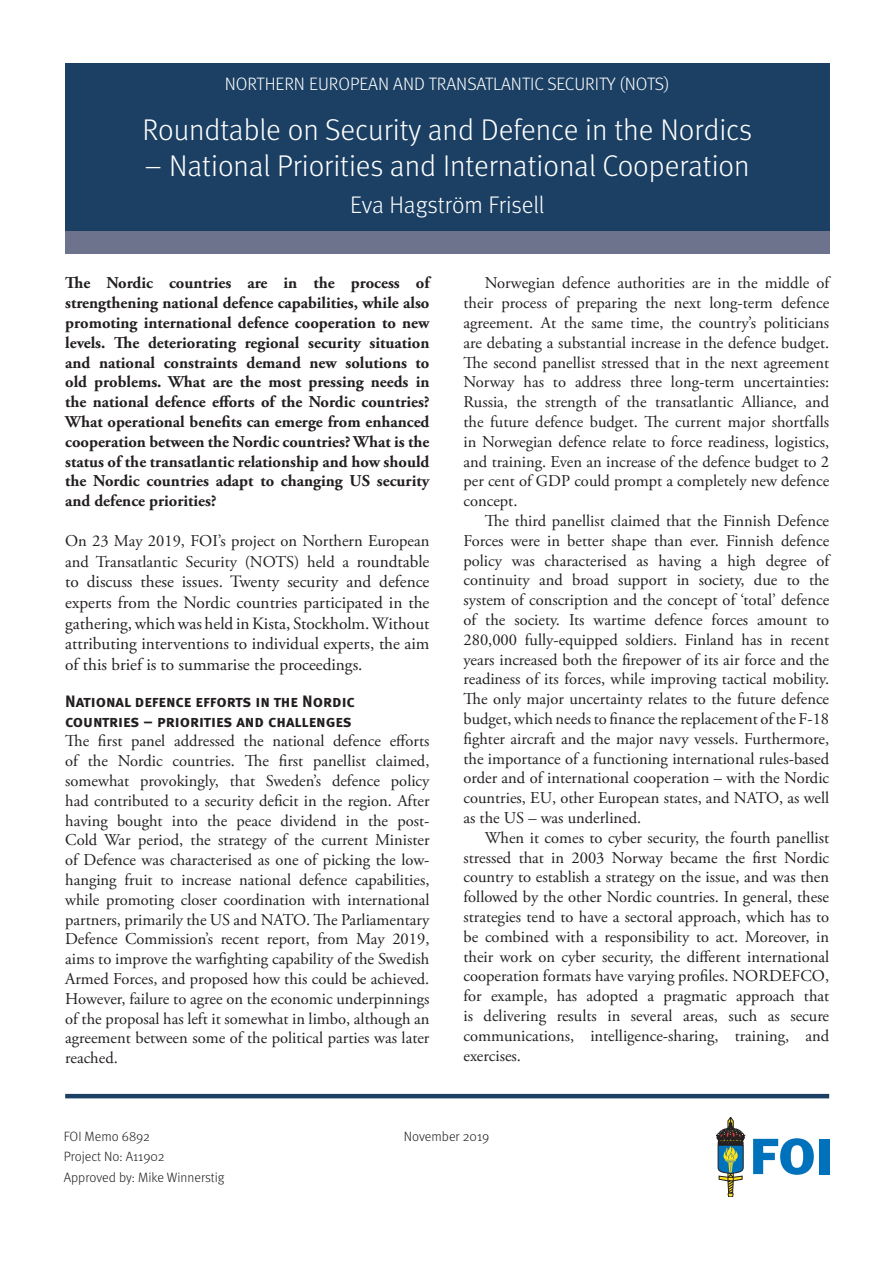
<style>
.page{position:relative;width:893px;height:1263px;background:#fff}
.page>*{position:absolute;margin:0;border:0;box-sizing:border-box;transform-origin:0 0}
.Huvudrubrik_1{font:300 30px "Meta";color:#fff}
.Huvudrubrik_2{font:300 24px "Meta";color:#fff}
.Projekttitel{font:300 18px "Meta";color:#fff}
.Brödtext_första{font:17.25px/20.7px "Adobe Garamond Pro";color:#231f20;text-align:justify}
.Brödtext_indrag{font:16.5px/19.8px "Adobe Garamond Pro";color:#231f20;text-align:justify}
.Brödtext_första-2{font:16.5px/19.8px "Adobe Garamond Pro";color:#231f20}
.Ingress{font:700 16.5px/19.8px "Adobe Garamond Pro";color:#231f20;text-align:justify}
.Rubrik_1{font:16.5px/19.8px "Meta Bold Caps";color:#231f20}
.Sidfot_sid_1{font:300 13.5px "Meta";color:#231f20}
.s1{font-size:17.25px}
</style>
<div class="page">
<div style="left:65px;top:208px;width:764px;height:46px;background:#6d738d"></div>
<div style="left:65px;top:63px;width:764px;height:167px;background:#1b4064"></div>
<hr style="left:65px;top:1094px;width:764px;height:4px;background:#1b4064">
<svg style="left:753px;top:1138px;width:61px;height:37px"></svg>
<div style="left:819px;top:1139px;width:10px;height:35px;background:#0072bc"></div>
<svg style="left:716px;top:1117px;width:29px;height:80px"></svg>
<p class="Projekttitel" style="left:225px;top:74px;width:447px">NORTHERN EUROPEAN AND TRANSATLANTIC SECURITY (NOTS)</p>
<p class="Huvudrubrik_1" style="left:143px;top:112px;width:611px">Roundtable on Security and Defence in the Nordics</p>
<p class="Huvudrubrik_1" style="left:145px;top:148px;width:607px">– National Priorities and International Cooperation</p>
<p class="Huvudrubrik_2" style="left:350px;top:191px;width:196px">Eva Hagström Frisell</p>
<p class="Ingress" style="left:65px;top:274px;width:366px">The Nordic countries are in the process of strengthening national defence capabilities, while also promoting international defence cooperation to new levels. The deteriorating regional security situation and national constraints demand new solutions to old problems. What are the most pressing needs in the national defence efforts of the Nordic countries?<br>What operational benefits can emerge from enhanced cooperation between the Nordic countries? What is the status of the transatlantic relationship and how should the Nordic countries adapt to changing US security and defence priorities?</p>
<p class="Brödtext_första-2" style="left:65px;top:531px;width:366px;line-height:20.7px">On 23 May 2019, FOI’s project on Northern European and Transatlantic Security (NOTS) held a <span class="s1">roundtable</span></p>
<p class="Brödtext_första" style="left:65px;top:572px;width:366px">to discuss these issues. Twenty security and defence experts from the Nordic countries participated in the gathering, which was held in Kista, Stockholm. Without attributing interventions to individual experts, the aim of this brief is to summarise the proceedings.</p>
<p class="Rubrik_1" style="left:65px;top:691px;width:292px">National defence efforts in the Nordic countries – priorities and challenges</p>
<p class="Brödtext_första-2" style="left:65px;top:732px;width:366px;text-align:justify">The first panel addressed the national defence efforts of the Nordic countries. The first panellist claimed, somewhat provokingly, that Sweden’s defence policy had contributed to a security deficit in the region. After having bought into the peace dividend in the post-Cold War period, the strategy of the current Minister of Defence was characterised as one of picking the low&shy;hanging fruit to increase national defence capabilities, while promoting closer coordination with international partners, primarily the US and NATO. The Parliamentary Defence Commission’s recent report, from May 2019, aims to improve the warfighting capability of the Swedish Armed Forces, and proposed how this could be achieved.<br>However, failure to agree on the economic underpinnings of the proposal has left it somewhat in limbo, although an agreement between some of the political parties was later reached.</p>
<p class="Brödtext_indrag" style="left:463px;top:274px;width:367px;text-indent:21px">Norwegian defence authorities are in the middle of their process of preparing the next long-term defence agreement. At the same time, the country’s politicians are debating a substantial increase in the defence budget.<br>The second panellist stressed that in the next agreement Norway has to address three long-term uncertainties:<br>Russia, the strength of the transatlantic Alliance, and the future defence budget. The current major shortfalls in Norwegian defence relate to force readiness, logistics, and training. Even an increase of the defence budget to 2 per cent of GDP could prompt a completely new defence concept.</p>
<p class="Brödtext_indrag" style="left:463px;top:511px;width:367px;text-indent:21px">The third panellist claimed that the Finnish Defence Forces were in better shape than ever. Finnish defence policy was characterised as having a high degree of continuity and broad support in society, due to the system of conscription and the concept of ‘total’ defence of the society. Its wartime defence forces amount to 280,000 fully-equipped soldiers. Finland has in recent years increased both the firepower of its air force and the readiness of its forces, while improving tactical mobility.<br>The only major uncertainty relates to the future defence budget, which needs to finance the replacement of the F-18 fighter aircraft and the major navy vessels. Furthermore, the importance of a functioning international rules-based order and of international cooperation – with the Nordic countries, EU, other European states, and NATO, as well as the US – was underlined.</p>
<p class="Brödtext_indrag" style="left:463px;top:828px;width:367px;text-indent:21px">When it comes to cyber security, the fourth panellist stressed that in 2003 Norway became the first Nordic country to establish a strategy on the issue, and was then followed by the other Nordic countries. In general, these strategies tend to have a sectoral approach, which has to be combined with a responsibility to act. Moreover, in their work on cyber security, the different international cooperation formats have varying profiles. NORDEFCO, for example, has adopted a pragmatic approach that is delivering results in several areas, such as secure communications, intelligence-sharing, training, and exercises.</p>
<p class="Sidfot_sid_1" style="left:64px;top:1128px;width:88px">FOI Memo 6892</p>
<p class="Sidfot_sid_1" style="left:404px;top:1128px;width:87px">November 2019</p>
<p class="Sidfot_sid_1" style="left:64px;top:1149px;width:102px">Project No: A11902</p>
<p class="Sidfot_sid_1" style="left:64px;top:1169px;width:162px">Approved by: Mike Winnerstig</p>
</div>
